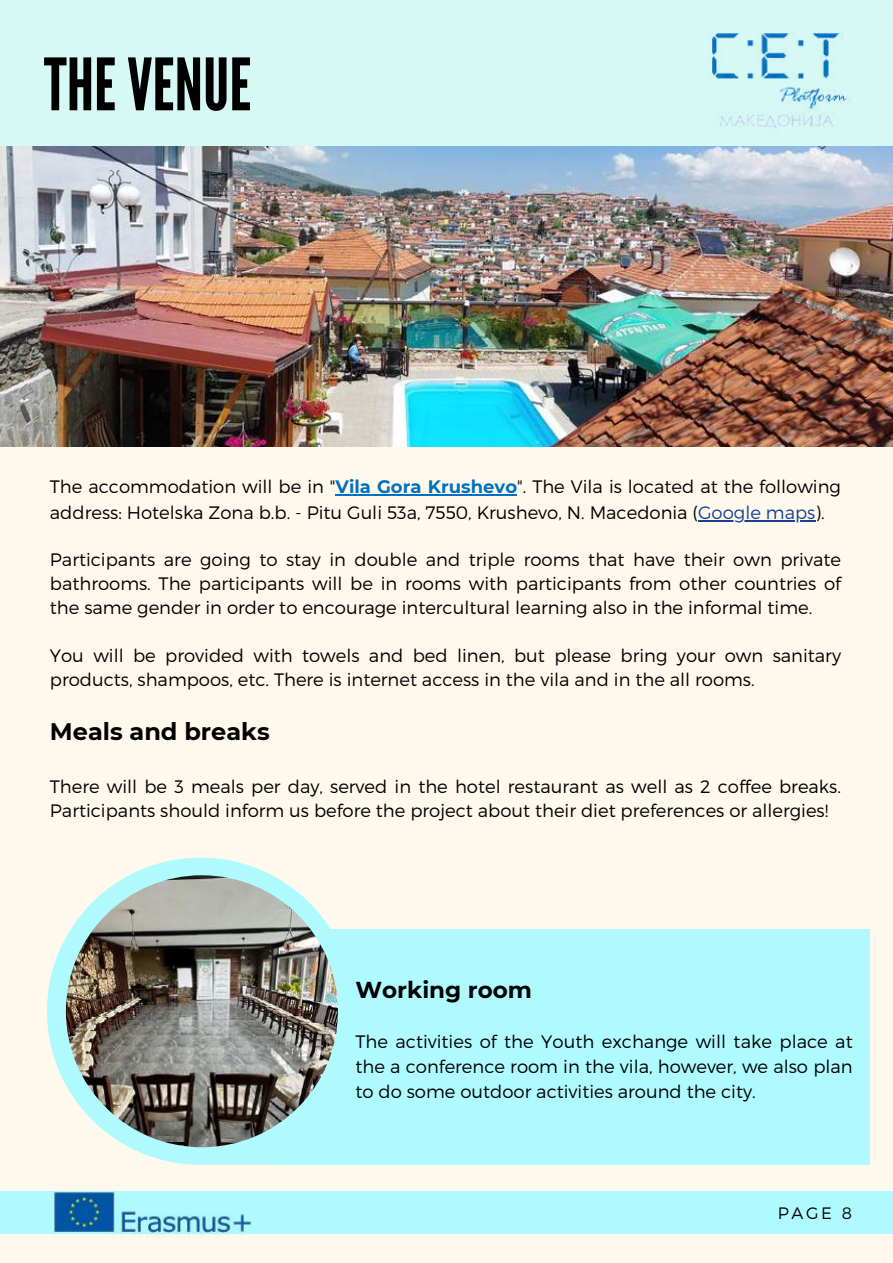
<style>
.page{position:relative;width:893px;height:1263px;background:#fff}
.page>*{position:absolute;margin:0;border:0;box-sizing:border-box;transform-origin:0 0}
.t1{font:72px "League Gothic";color:#000}
.t2{font:700 24px "Montserrat";color:#000}
.t3{font:700 23px "Montserrat";color:#000}
.t4{font:300 18px/24px "Montserrat";color:#000}
.t5{font:300 16.6px "Montserrat";color:#000}
.s1{font-weight:700;color:#0070c0}
.s2{color:#164194}
</style>
<div class="page">
<div style="left:0;top:0;width:892px;height:1263px;background:#fff9ed"></div>
<div style="left:0;top:0;width:892px;height:443px;background:#d7f9f5"></div>
<div style="left:0;top:1191px;width:892px;height:42px;background:#affaff"></div>
<img style="left:44px;top:1191px;width:217px;height:47px">
<hr style="left:335px;top:495px;width:182px;height:1px;background:#0070c0">
<hr style="left:698px;top:520px;width:86px;height:2px;background:#164194">
<hr style="left:784px;top:520px;width:31px;height:2px;background:#164194">
<div style="left:285px;top:929px;width:585px;height:236px;background:#affaff"></div>
<svg style="left:47px;top:858px;width:291px;height:307px;fill:#affaff"></svg>
<img style="left:66px;top:875px;width:272px;height:272px;border-radius:50%">
<img style="left:709px;top:32px;width:141px;height:96px">
<img style="left:0;top:146px;width:892px;height:300px">
<h1 class="t1" style="left:44px;top:43px;width:209px">THEVENUE</h1>
<p class="t4" style="left:50px;top:473px;width:792px;line-height:25.4px">The accommodation will be in "<span class="s1">Vila Gora Krushevo</span>". The Vila is located at the following address: Hotelska Zona b.b. - Pitu Guli 53a, 7550, Krushevo, N. Macedonia (<span class="s2">Google maps</span>).</p>
<p class="t4" style="left:50px;top:547px;width:792px;text-align:justify">Participants are going to stay in double and triple rooms that have their own private bathrooms. The participants will be in rooms with participants from other countries of the same gender in order to encourage intercultural learning also in the informal time.</p>
<p class="t4" style="left:50px;top:643px;width:792px">You will be provided with towels and bed linen, but please bring your own sanitary products, shampoos, etc. There is internet access in the vila and in the all rooms.</p>
<h2 class="t2" style="left:50px;top:717px;width:221px">Meals and breaks</h2>
<p class="t4" style="left:50px;top:774px;width:792px">There will be 3 meals per day, served in the hotel restaurant as well as 2 coffee breaks.<br>Participants should inform us before the project about their diet preferences or allergies!</p>
<p class="t3" style="left:355px;top:976px;width:178px">Working room</p>
<p class="t4" style="left:355px;top:1029px;width:498px;line-height:24.8px;text-align:justify">The activities of the Youth exchange will take place at the a conference room in the vila, however, we also plan to do some outdoor activities around the city.</p>
<p class="t5" style="left:777px;top:1203px;width:76px">PAGE 8</p>
</div>
